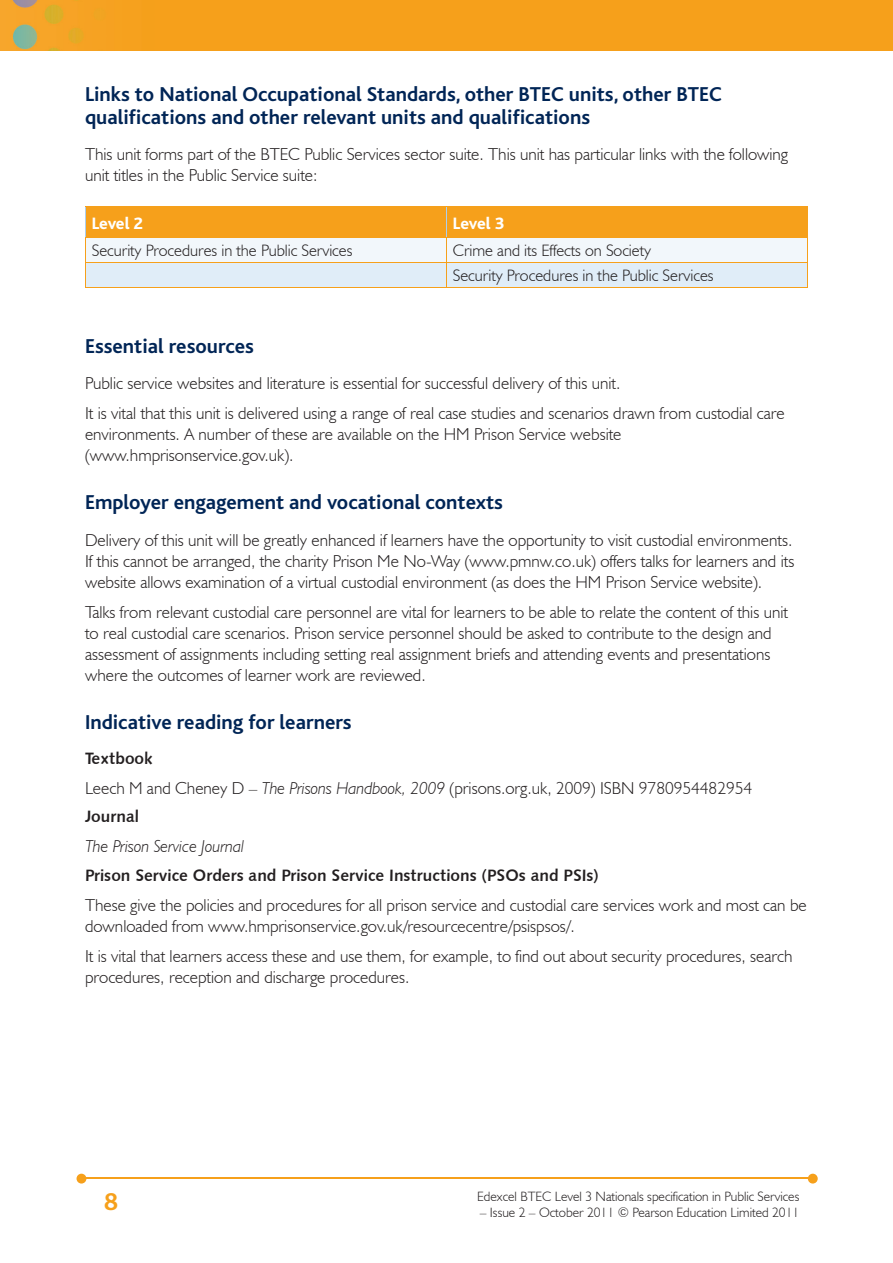
<style>
.page{position:relative;width:893px;height:1263px;background:#fff}
.page>*{position:absolute;margin:0;border:0;box-sizing:border-box;transform-origin:0 0}
.t1{font:700 25.5px "Bliss";color:#f6a01b}
.t2{font:700 21px/22.5px "Bliss";color:#002556}
.t3{font:300 17.25px/21px "Humanist 521 BT";color:#231f20}
.t4{font:italic 300 17.25px "Humanist 521 BT";color:#231f20}
.t5{font:800 17.25px "Bliss";letter-spacing:-.005em;color:#fff}
.t6{font:300 16.5px/25.3px "Humanist 521 BT";color:#231f20}
.t7{font:16.5px "Humanist 531 BT Bold A";color:#231f20}
.t8{font:300 13.5px "Humanist 521 BT";color:#231f20}
.s1{font-style:italic}
</style>
<div class="page">
<img style="left:0;top:0;width:893px;height:51px">
<hr style="left:82px;top:1178px;width:728px;height:1px;background:#f6a01b">
<svg style="left:808px;top:1174px;width:10px;height:9px"></svg>
<svg style="left:77px;top:1174px;width:9px;height:9px"></svg>
<hr style="left:85px;top:206px;width:361px;height:1px;background:#f6a01b">
<hr style="left:446px;top:206px;width:362px;height:1px;background:#f6a01b">
<svg style="left:85px;top:207px;width:723px;height:80px"></svg>
<hr style="left:85px;top:262px;width:361px;height:1px;background:#f6a01b">
<hr style="left:446px;top:262px;width:362px;height:1px;background:#f6a01b">
<hr style="left:85px;top:287px;width:361px;height:1px;background:#f6a01b">
<hr style="left:446px;top:287px;width:362px;height:1px;background:#f6a01b">
<p class="t2" style="left:85px;top:83px;width:638px">Links to National Occupational Standards, other BTEC units, other BTEC qualifications and other relevant units and qualifications</p>
<p class="t3" style="left:85px;top:143px;width:705px">This unit forms part of the BTEC Public Services sector suite. This unit has particular links with the following unit titles in the Public Service suite:</p>
<p class="t5" style="left:92px;top:214px;width:53px">Level 2</p>
<p class="t5" style="left:453px;top:214px;width:53px">Level 3</p>
<p class="t6" style="left:92px;top:237px;width:262px">Security Procedures in the Public Services</p>
<p class="t6" style="left:453px;top:237px;width:262px">Crime and its Effects on Society<br>Security Procedures in the Public Services</p>
<p class="t2" style="left:85px;top:335px;width:170px">Essential resources</p>
<p class="t3" style="left:85px;top:368px;width:701px;line-height:30px">Public service websites and literature is essential for successful delivery of this unit.<br>It is vital that this unit is delivered using a range of real case studies and scenarios drawn from custodial care</p>
<p class="t3" style="left:85px;top:423px;width:538px">environments. A number of these are available on the HM Prison Service website (www.hmprisonservice.gov.uk).</p>
<p class="t2" style="left:85px;top:492px;width:419px">Employer engagement and vocational contexts</p>
<p class="t3" style="left:85px;top:529px;width:711px;text-align:justify">Delivery of this unit will be greatly enhanced if learners have the opportunity to visit custodial environments.<br>If this cannot be arranged, the charity Prison Me No-Way (www.pmnw.co.uk) offers talks for learners and its website allows examination of a virtual custodial environment (as does the HM Prison Service website).</p>
<p class="t3" style="left:85px;top:601px;width:704px">Talks from relevant custodial care personnel are vital for learners to be able to relate the content of this unit to real custodial care scenarios. Prison service personnel should be asked to contribute to the design and assessment of assignments including setting real assignment briefs and attending events and presentations where the outcomes of learner work are reviewed.</p>
<p class="t2" style="left:85px;top:711px;width:268px">Indicative reading for learners</p>
<p class="t7" style="left:85px;top:748px;width:69px">Textbook</p>
<p class="t3" style="left:85px;top:777px;width:669px">Leech M and Cheney D – <span class="s1">The Prisons Handbook, 2009</span> (prisons.org.uk, 2009) ISBN 9780954482954</p>
<p class="t7" style="left:85px;top:806px;width:55px">Journal</p>
<p class="t4" style="left:85px;top:836px;width:161px">The Prison Service Journal</p>
<p class="t7" style="left:85px;top:865px;width:516px">Prison Service Orders and Prison Service Instructions (PSOs and PSIs)</p>
<p class="t3" style="left:85px;top:894px;width:723px">These give the policies and procedures for all prison service and custodial care services work and most can be downloaded from www.hmprisonservice.gov.uk/resourcecentre/psispsos/.</p>
<p class="t3" style="left:85px;top:945px;width:709px">It is vital that learners access these and use them, for example, to find out about security procedures, search procedures, reception and discharge procedures.</p>
<h1 class="t1" style="left:104px;top:1188px;width:15px">8</h1>
<p class="t8" style="left:477px;top:1188px;width:324px">Edexcel BTEC Level 3 Nationals specification in Public Services</p>
<p class="t8" style="left:480px;top:1204px;width:321px">– Issue 2 – October 2011 © Pearson Education Limited 2011</p>
</div>
